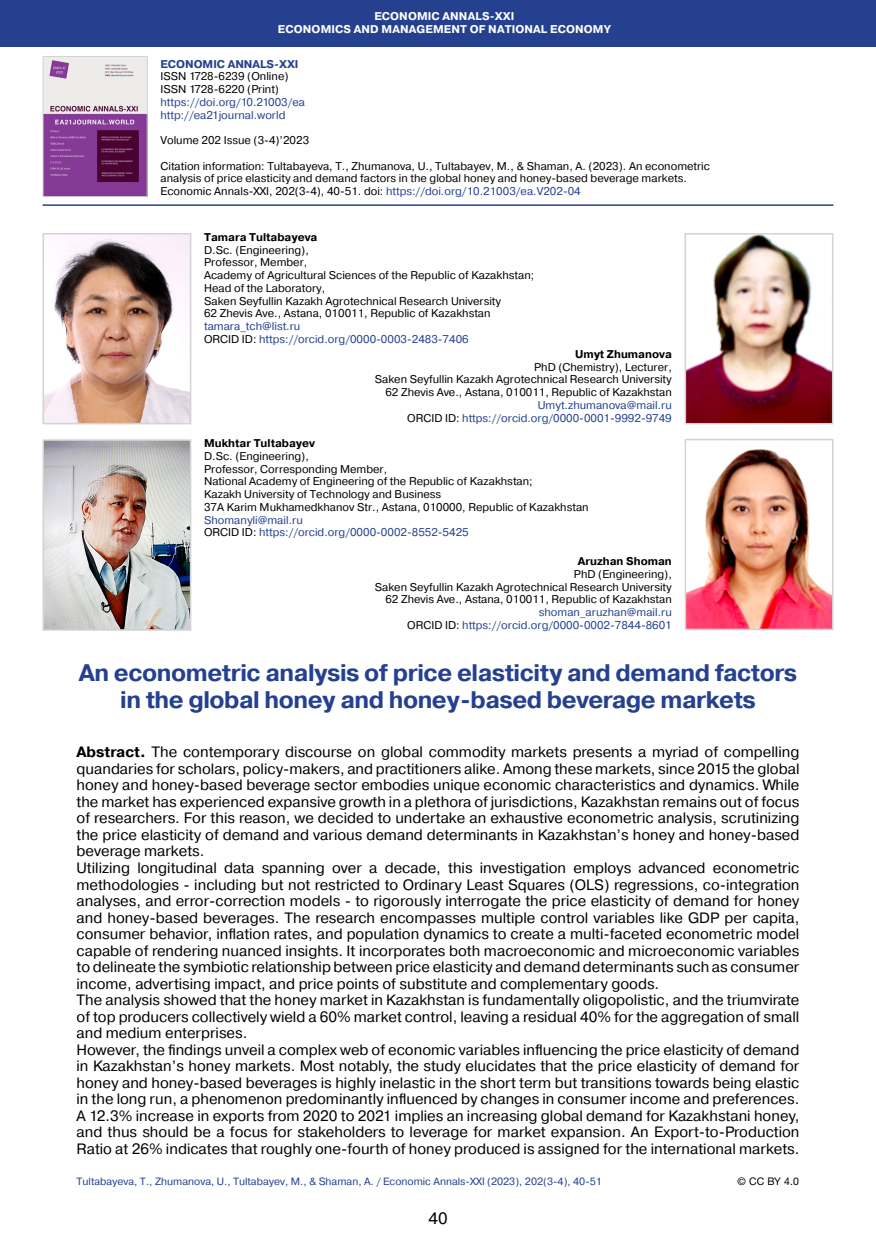
<style>
.page{position:relative;width:876px;height:1246px;background:#fff}
.page>*{position:absolute;margin:0;border:0;box-sizing:border-box;transform-origin:0 0}
.Заголовок_2019_2{font:700 24px/27px "Pragmatica";letter-spacing:-.02em;color:#25408f;text-align:center}
.t1{font:16.5px "Pragmatica";color:#000}
.Анотация_2019{font:15px/16.5px "Pragmatica";color:#000;text-align:justify}
.Посада_2016{font:11.25px "Pragmatica";color:#000}
.Посада_2016-2{font:11.25px "Pragmatica";color:#25408f}
.Посада_2016-3{font:700 11.25px "Pragmatica";color:#000}
.Посада_2016-4{font:700 11.25px "Pragmatica";letter-spacing:.01em;color:#fff}
.Посада_2016-5{font:700 11.25px "Pragmatica";color:#25408f}
.Нижний_колонтитул_20{font:10.5px "Pragmatica";color:#25408f}
.t2{font:10.5px "Helvetica Neue LTW1 G";color:#000}
.s1{color:#25408f}
.s2{color:#000}
.s3{font-weight:700}
</style>
<div class="page">
<div style="left:0;top:0;width:876px;height:47px;background:#25408f"></div>
<img style="left:46px;top:236px;width:142px;height:185px">
<div style="left:43px;top:233px;width:148px;height:191px;border:2px solid #d1d3d4"></div>
<img style="left:46px;top:442px;width:142px;height:186px">
<div style="left:43px;top:439px;width:148px;height:192px;border:2px solid #d1d3d4"></div>
<img style="left:688px;top:449px;width:142px;height:178px">
<div style="left:685px;top:439px;width:148px;height:191px;border:2px solid #d1d3d4"></div>
<img style="left:688px;top:236px;width:142px;height:185px">
<div style="left:685px;top:233px;width:148px;height:191px;border:2px solid #d1d3d4"></div>
<img style="left:45px;top:58px;width:101px;height:137px">
<div style="left:43px;top:56px;width:105px;height:141px;border:1px solid #d1d3d4"></div>
<hr style="left:43px;top:204px;width:790px;height:2px;background:#25408f">
<p class="Посада_2016-4" style="left:374px;top:9px;width:142px">ECONOMIC ANNALS-XXI</p>
<p class="Посада_2016-4" style="left:278px;top:22px;width:334px">ECONOMICS AND MANAGEMENT OF NATIONAL ECONOMY</p>
<p class="Посада_2016-5" style="left:160px;top:56px;width:140px">ECONOMIC ANNALS-XXI</p>
<p class="Посада_2016" style="left:160px;top:70px;width:130px">ISSN 1728-6239 (Online)</p>
<p class="Посада_2016" style="left:160px;top:82px;width:120px">ISSN 1728-6220 (Print)</p>
<p class="Посада_2016-2" style="left:160px;top:95px;width:146px">https://doi.org/10.21003/ea</p>
<p class="Посада_2016-2" style="left:160px;top:108px;width:126px">http://ea21journal.world</p>
<p class="Посада_2016" style="left:160px;top:133px;width:150px">Volume 202 Issue (3-4)’2023</p>
<p class="Посада_2016" style="left:160px;top:159px;width:551px">Citation information: Tultabayeva, T., Zhumanova, U., Tultabayev, M., &amp; Shaman, A. (2023). An econometric</p>
<p class="Посада_2016" style="left:160px;top:172px;width:528px">analysis of price elasticity and demand factors in the global honey and honey-based beverage markets.</p>
<p class="Посада_2016" style="left:160px;top:184px;width:422px">Economic Annals-XXI, 202(3-4), 40-51. doi: <span class="s1">https://doi.org/10.21003/ea.V202-04</span></p>
<p class="Посада_2016-3" style="left:204px;top:230px;width:115px">Tamara Tultabayeva</p>
<p class="Посада_2016" style="left:204px;top:243px;width:106px">D.Sc. (Engineering),</p>
<p class="Посада_2016" style="left:204px;top:256px;width:105px">Professor, Member,</p>
<p class="Посада_2016" style="left:204px;top:268px;width:332px">Academy of Agricultural Sciences of the Republic of Kazakhstan;</p>
<p class="Посада_2016" style="left:204px;top:281px;width:123px">Head of the Laboratory,</p>
<p class="Посада_2016" style="left:204px;top:294px;width:299px">Saken Seyfullin Kazakh Agrotechnical Research University</p>
<p class="Посада_2016" style="left:204px;top:307px;width:288px">62 Zhevis Ave., Astana, 010011, Republic of Kazakhstan</p>
<p class="Посада_2016-2" style="left:204px;top:319px;width:98px">tamara_tch@list.ru</p>
<p class="Посада_2016-2" style="left:204px;top:332px;width:266px"><span class="s2">ORCID ID:</span> https://orcid.org/0000-0003-2483-7406</p>
<p class="Посада_2016-3" style="left:575px;top:347px;width:98px">Umyt Zhumanova</p>
<p class="Посада_2016" style="left:534px;top:360px;width:139px">PhD (Chemistry), Lecturer,</p>
<p class="Посада_2016" style="left:375px;top:373px;width:299px">Saken Seyfullin Kazakh Agrotechnical Research University</p>
<p class="Посада_2016" style="left:385px;top:385px;width:288px">62 Zhevis Ave., Astana, 010011, Republic of Kazakhstan</p>
<p class="Посада_2016-2" style="left:538px;top:398px;width:136px">Umyt.zhumanova@mail.ru</p>
<p class="Посада_2016-2" style="left:407px;top:411px;width:266px"><span class="s2">ORCID ID:</span> https://orcid.org/0000-0001-9992-9749</p>
<p class="Посада_2016-3" style="left:204px;top:436px;width:112px">Mukhtar Tultabayev</p>
<p class="Посада_2016" style="left:204px;top:449px;width:106px">D.Sc. (Engineering),</p>
<p class="Посада_2016" style="left:204px;top:462px;width:185px">Professor, Corresponding Member,</p>
<p class="Посада_2016" style="left:204px;top:475px;width:330px">National Academy of Engineering of the Republic of Kazakhstan;</p>
<p class="Посада_2016" style="left:204px;top:487px;width:239px">Kazakh University of Technology and Business</p>
<p class="Посада_2016" style="left:204px;top:500px;width:386px">37A Karim Mukhamedkhanov Str., Astana, 010000, Republic of Kazakhstan</p>
<p class="Посада_2016-2" style="left:204px;top:513px;width:100px">Shomanyli@mail.ru</p>
<p class="Посада_2016-2" style="left:204px;top:526px;width:266px"><span class="s2">ORCID ID:</span> https://orcid.org/0000-0002-8552-5425</p>
<p class="Посада_2016-3" style="left:578px;top:554px;width:95px">Aruzhan Shoman</p>
<p class="Посада_2016" style="left:574px;top:567px;width:99px">PhD (Engineering),</p>
<p class="Посада_2016" style="left:375px;top:580px;width:299px">Saken Seyfullin Kazakh Agrotechnical Research University</p>
<p class="Посада_2016" style="left:385px;top:592px;width:288px">62 Zhevis Ave., Astana, 010011, Republic of Kazakhstan</p>
<p class="Посада_2016-2" style="left:539px;top:605px;width:134px">shoman_aruzhan@mail.ru</p>
<p class="Посада_2016-2" style="left:407px;top:618px;width:266px"><span class="s2">ORCID ID:</span> https://orcid.org/0000-0002-7844-8601</p>
<p class="Заголовок_2019_2" style="left:79px;top:659px;width:720px">An econometric analysis of price elasticity and demand factors in the global honey and honey-based beverage markets</p>
<p class="Анотация_2019" style="left:77px;top:744px;width:724px"><span class="s3">Abstract.</span> The contemporary discourse on global commodity markets presents a myriad of compelling quandaries for scholars, policy-makers, and practitioners alike. Among these markets, since 2015 the global honey and honey-based beverage sector embodies unique economic characteristics and dynamics. While the market has experienced expansive growth in a plethora of jurisdictions, Kazakhstan remains out of focus of researchers. For this reason, we decided to undertake an exhaustive econometric analysis, scrutinizing the price elasticity of demand and various demand determinants in Kazakhstan’s honey and honey-based beverage markets.</p>
<p class="Анотация_2019" style="left:77px;top:860px;width:724px">Utilizing longitudinal data spanning over a decade, this investigation employs advanced econometric methodologies - including but not restricted to Ordinary Least Squares (OLS) regressions, co-integration analyses, and error-correction models - to rigorously interrogate the price elasticity of demand for honey and honey-based beverages. The research encompasses multiple control variables like GDP per capita, consumer behavior, inflation rates, and population dynamics to create a multi-faceted econometric model capable of rendering nuanced insights. It incorporates both macroeconomic and microeconomic variables to delineate the symbiotic relationship between price elasticity and demand determinants such as consumer income, advertising impact, and price points of substitute and complementary goods.</p>
<p class="Анотация_2019" style="left:77px;top:992px;width:724px">The analysis showed that the honey market in Kazakhstan is fundamentally oligopolistic, and the triumvirate of top producers collectively wield a 60% market control, leaving a residual 40% for the aggregation of small and medium enterprises.</p>
<p class="Анотация_2019" style="left:77px;top:1041px;width:724px">However, the findings unveil a complex web of economic variables influencing the price elasticity of demand in Kazakhstan’s honey markets. Most notably, the study elucidates that the price elasticity of demand for honey and honey-based beverages is highly inelastic in the short term but transitions towards being elastic in the long run, a phenomenon predominantly influenced by changes in consumer income and preferences.</p>
<p class="Анотация_2019" style="left:77px;top:1107px;width:724px">A 12.3% increase in exports from 2020 to 2021 implies an increasing global demand for Kazakhstani honey, and thus should be a focus for stakeholders to leverage for market expansion. An Export-to-Production Ratio at 26% indicates that roughly one-fourth of honey produced is assigned for the international markets.</p>
<p class="Нижний_колонтитул_20" style="left:77px;top:1174px;width:527px">Tultabayeva, T., Zhumanova, U., Tultabayev, M., &amp; Shaman, A. / Economic Annals-XXI (2023), 202(3-4), 40-51</p>
<p class="t1" style="left:428px;top:1208px;width:21px">40</p>
<p class="t2" style="left:738px;top:1174px;width:63px">© CC BY 4.0</p>
</div>
